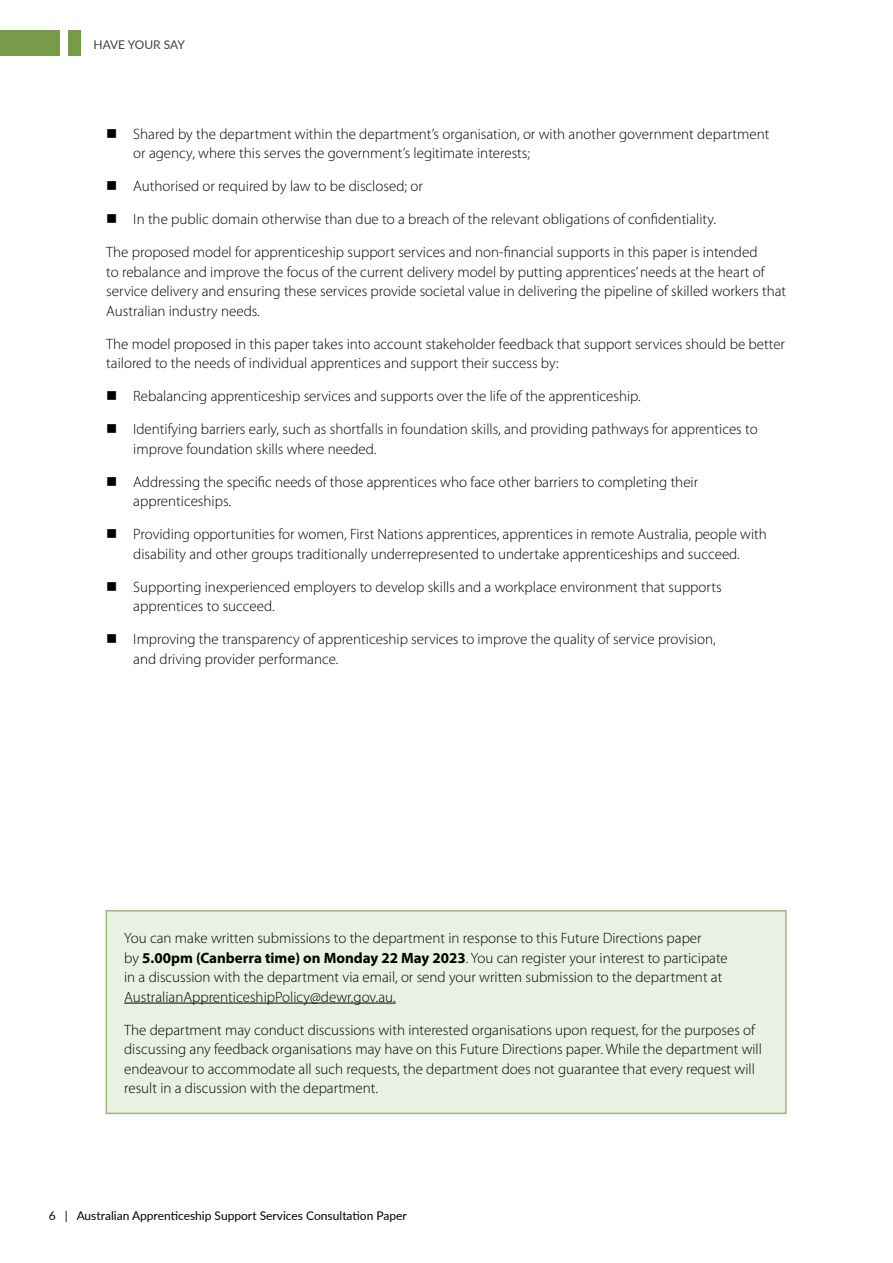
<style>
.page{position:relative;width:893px;height:1263px;background:#fff}
.page>*{position:absolute;margin:0;border:0;box-sizing:border-box;transform-origin:0 0}
.Body{font:300 15px/19.5px "Myriad Pro";color:#000}
.t1{font:12px "Lato";color:#000}
.t2{font:12px "Lato";letter-spacing:-.005em;color:#404246}
.s1{font-weight:700}
</style>
<div class="page">
<div style="left:68px;top:30px;width:13px;height:25px;background:#789b4a"></div>
<div style="left:0;top:30px;width:60px;height:25px;background:#789b4a"></div>
<div style="left:106px;top:910px;width:681px;height:204px;background:#ebf0e4;border:2px solid #9eb77d"></div>
<hr style="left:124px;top:1003px;width:272px;height:1px;background:#000">
<p class="t2" style="left:94px;top:37px;width:93px">HAVE YOUR SAY</p>
<p class="Body" style="left:133px;top:124px;width:638px">Shared by the department within the department’s organisation, or with another government department or agency, where this serves the government’s legitimate interests;</p>
<p class="Body" style="left:133px;top:176px;width:291px">Authorised or required by law to be disclosed; or</p>
<p class="Body" style="left:133px;top:209px;width:584px">In the public domain otherwise than due to a breach of the relevant obligations of confidentiality.</p>
<p class="Body" style="left:106px;top:242px;width:681px">The proposed model for apprenticeship support services and non-financial supports in this paper is intended<br>to rebalance and improve the focus of the current delivery model by putting apprentices’ needs at the heart of service delivery and ensuring these services provide societal value in delivering the pipeline of skilled workers that Australian industry needs.</p>
<p class="Body" style="left:106px;top:334px;width:680px">The model proposed in this paper takes into account stakeholder feedback that support services should be better tailored to the needs of individual apprentices and support their success by:</p>
<p class="Body" style="left:133px;top:386px;width:509px">Rebalancing apprenticeship services and supports over the life of the apprenticeship.</p>
<p class="Body" style="left:133px;top:419px;width:626px">Identifying barriers early, such as shortfalls in foundation skills, and providing pathways for apprentices to improve foundation skills where needed.</p>
<p class="Body" style="left:133px;top:472px;width:566px">Addressing the specific needs of those apprentices who face other barriers to completing their apprenticeships.</p>
<p class="Body" style="left:133px;top:524px;width:635px">Providing opportunities for women, First Nations apprentices, apprentices in remote Australia, people with disability and other groups traditionally underrepresented to undertake apprenticeships and succeed.</p>
<p class="Body" style="left:133px;top:577px;width:590px">Supporting inexperienced employers to develop skills and a workplace environment that supports apprentices to succeed.</p>
<p class="Body" style="left:133px;top:629px;width:584px">Improving the transparency of apprenticeship services to improve the quality of service provision, and driving provider performance.</p>
<p class="Body" style="left:124px;top:928px;width:605px">You can make written submissions to the department in response to this Future Directions paper<br>by <span class="s1">5.00pm (Canberra time) on Monday 22 May 2023</span>. You can register your interest to participate in a discussion with the department via email, or send your written submission to the department at AustralianApprenticeshipPolicy@dewr.gov.au.</p>
<p class="Body" style="left:124px;top:1020px;width:639px">The department may conduct discussions with interested organisations upon request, for the purposes of discussing any feedback organisations may have on this Future Directions paper. While the department will endeavour to accommodate all such requests, the department does not guarantee that every request will result in a discussion with the department.</p>
<p class="t1" style="left:49px;top:1207px;width:360px">6 | Australian Apprenticeship Support Services Consultation Paper</p>
</div>
